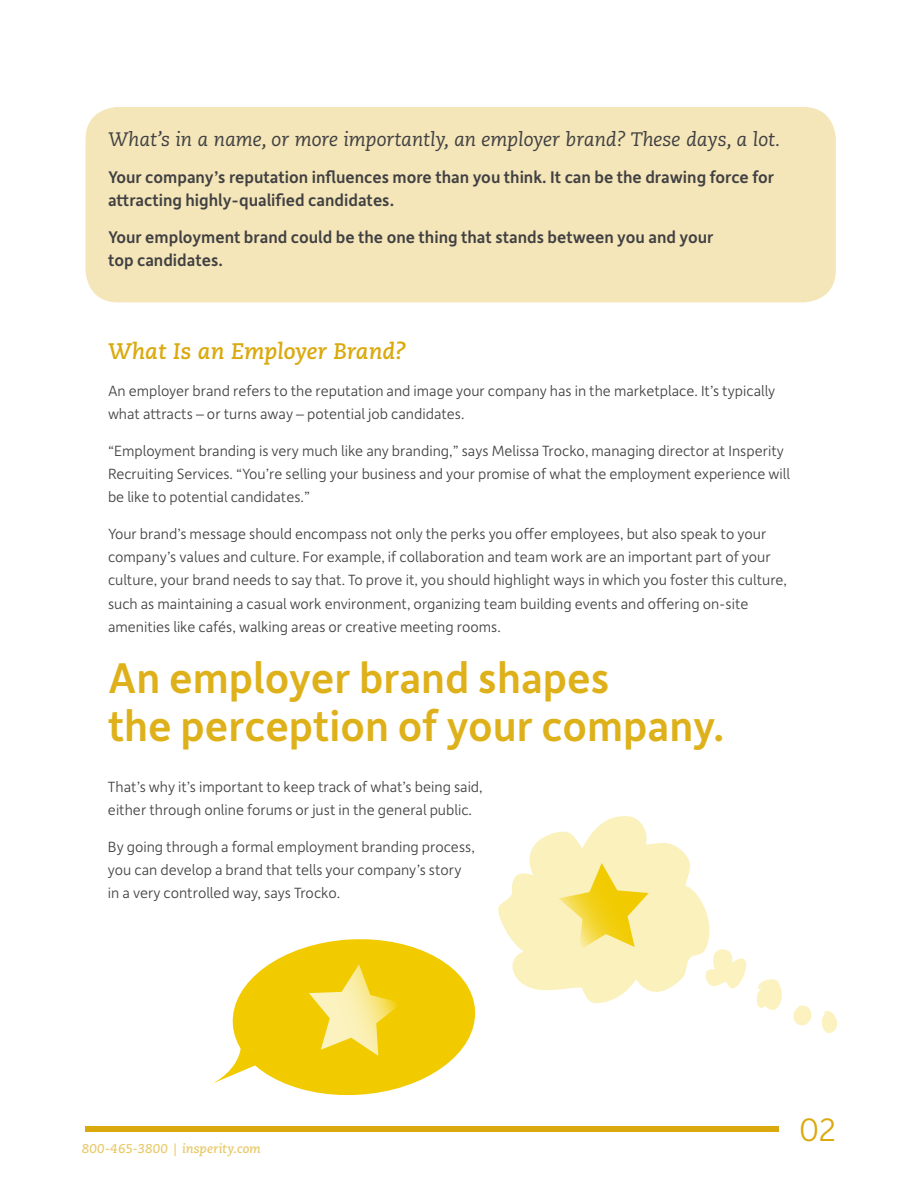
<style>
.page{position:relative;width:918px;height:1188px;background:#fff}
.page>*{position:absolute;margin:0;border:0;box-sizing:border-box;transform-origin:0 0}
.t1{font:500 45.75px/48px "Depot New";color:#deb11a}
.t2{font:300 34.5px "Depot New";color:#daa90d}
.t3{font:italic 700 22.5px "Caecilia LT Std";color:#daa90d}
.t4{font:italic 19.5px "Caecilia LT Std";color:#414042}
.t5{font:500 18px/23.2px "Depot New";color:#414042}
.t6{font:300 15.75px/23.2px "Depot New";color:#414042}
.t7{font:italic 700 12.75px "Caecilia LT Std";letter-spacing:.01em;color:#e9cb6e}
</style>
<div class="page">
<div style="left:86px;top:1127px;width:693px;height:5px;background:#daa90d"></div>
<div style="left:85px;top:107px;width:751px;height:195px;background:#f4e6b9;border-radius:32px"></div>
<svg style="left:213px;top:939px;width:263px;height:157px"></svg>
<svg style="left:498px;top:816px;width:339px;height:217px"></svg>
<p class="t4" style="left:108px;top:128px;width:674px">What’s in a name, or more importantly, an employer brand? These days, a lot.</p>
<p class="t5" style="left:108px;top:164px;width:668px">Your company’s reputation influences more than you think. It can be the drawing force for attracting highly-qualified candidates.</p>
<p class="t5" style="left:108px;top:224px;width:607px">Your employment brand could be the one thing that stands between you and your top candidates.</p>
<h3 class="t3" style="left:108px;top:338px;width:300px">What Is an Employer Brand?</h3>
<p class="t6" style="left:108px;top:378px;width:669px">An employer brand refers to the reputation and image your company has in the marketplace. It’s typically what attracts – or turns away – potential job candidates.</p>
<p class="t6" style="left:108px;top:438px;width:683px">“Employment branding is very much like any branding,” says Melissa Trocko, managing director at Insperity<br>Recruiting Services. “You’re selling your business and your promise of what the employment experience will be like to potential candidates.”</p>
<p class="t6" style="left:108px;top:521px;width:681px">Your brand’s message should encompass not only the perks you offer employees, but also speak to your company’s values and culture. For example, if collaboration and team work are an important part of your culture, your brand needs to say that. To prove it, you should highlight ways in which you foster this culture, such as maintaining a casual work environment, organizing team building events and offering on-site amenities like cafés, walking areas or creative meeting rooms.</p>
<h1 class="t1" style="left:108px;top:652px;width:618px">An employer brand shapes<br>the perception of your company.</h1>
<p class="t6" style="left:108px;top:774px;width:376px">That’s why it’s important to keep track of what’s being said, either through online forums or just in the general public.</p>
<p class="t6" style="left:108px;top:834px;width:368px">By going through a formal employment branding process, you can develop a brand that tells your company’s story in a very controlled way, says Trocko.</p>
<p class="t7" style="left:82px;top:1141px;width:181px">800-465-3800 | insperity.com</p>
<h2 class="t2" style="left:799px;top:1107px;width:38px">02</h2>
</div>
